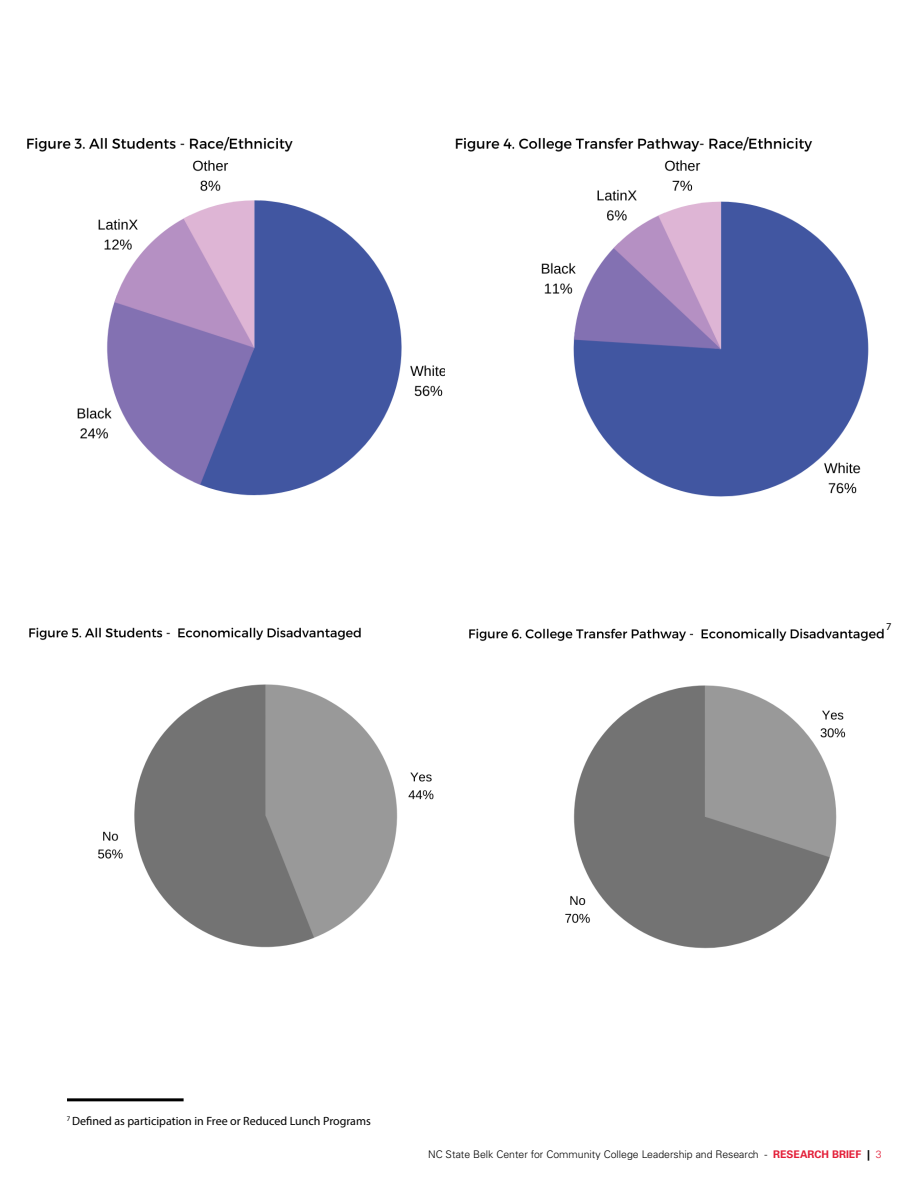
<style>
.page{position:relative;width:918px;height:1188px;background:#fff}
.page>*{position:absolute;margin:0;border:0;box-sizing:border-box;transform-origin:0 0}
.t1{font:12px "Myriad Pro";color:#000}
.t2{font:300 10.5px "Univers LT Std";color:#000}
.t3{font:10.5px "Myriad Pro";color:#000}
.s1{font-weight:700;color:#e31e38}
.s2{font-weight:700}
.s3{color:#e31e38}
</style>
<div class="page">
<img style="left:27px;top:136px;width:418px;height:360px">
<img style="left:455px;top:136px;width:414px;height:361px">
<img style="left:29px;top:627px;width:405px;height:321px">
<hr style="left:67px;top:1098px;width:117px;height:3px;background:#000">
<img style="left:469px;top:628px;width:415px;height:321px">
<p class="t3" style="left:886px;top:620px;width:7px">7</p>
<p class="t1" style="left:67px;top:1114px;width:305px"><sup>7</sup> Defined as participation in Free or Reduced Lunch Programs</p>
<p class="t2" style="left:428px;top:1148px;width:455px">NC State Belk Center for Community College Leadership and Research - <span class="s1">RESEARCH BRIEF</span> <span class="s2">|</span> <span class="s3">3</span></p>
</div>
